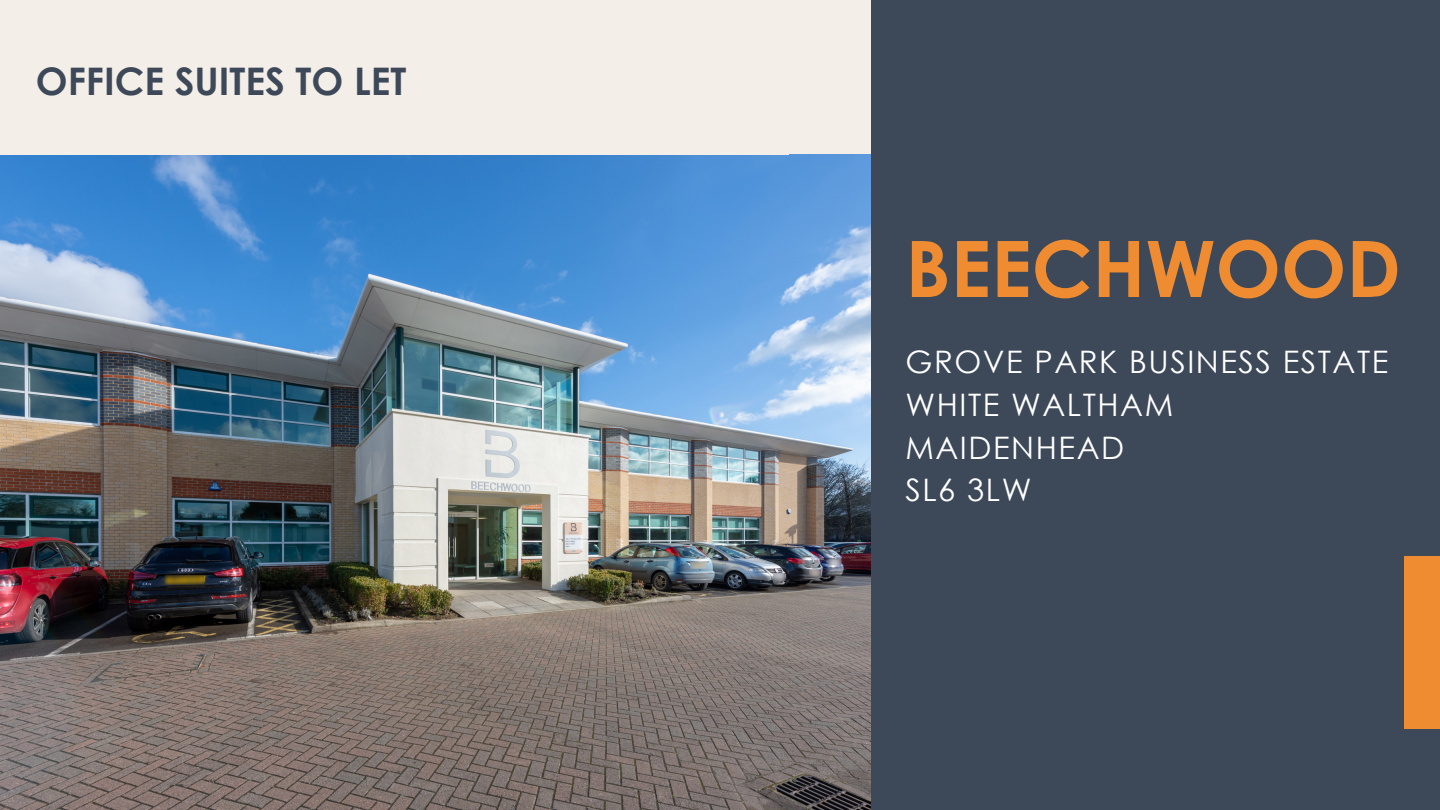
<style>
.page{position:relative;width:1440px;height:810px;background:#fff}
.page>*{position:absolute;margin:0;border:0;box-sizing:border-box;transform-origin:0 0}
.t1{font:700 77.9px "Century Gothic";color:#ef8c32}
.t2{font:700 38px "Century Gothic";color:#3d4959}
.t3{font:31px "Century Gothic";letter-spacing:.05em;color:#fff}
</style>
<div class="page">
<img style="left:0;top:155px;width:871px;height:655px">
<div style="left:871px;top:0;width:569px;height:810px;background:#3d4959"></div>
<div style="left:1404px;top:556px;width:36px;height:173px;background:#ef8c32"></div>
<div style="left:0;top:0;width:789px;height:155px;background:#f4eee8"></div>
<p class="t2" style="left:36px;top:57px;width:372px">OFFICE SUITES TO LET</p>
<p class="t1" style="left:905px;top:219px;width:497px">BEECHWOOD</p>
<p class="t3" style="left:905px;top:342px;width:485px">GROVE PARK BUSINESS ESTATE</p>
<p class="t3" style="left:905px;top:385px;width:269px">WHITE WALTHAM</p>
<p class="t3" style="left:905px;top:428px;width:220px">MAIDENHEAD</p>
<p class="t3" style="left:905px;top:470px;width:128px">SL6 3LW</p>
</div>
